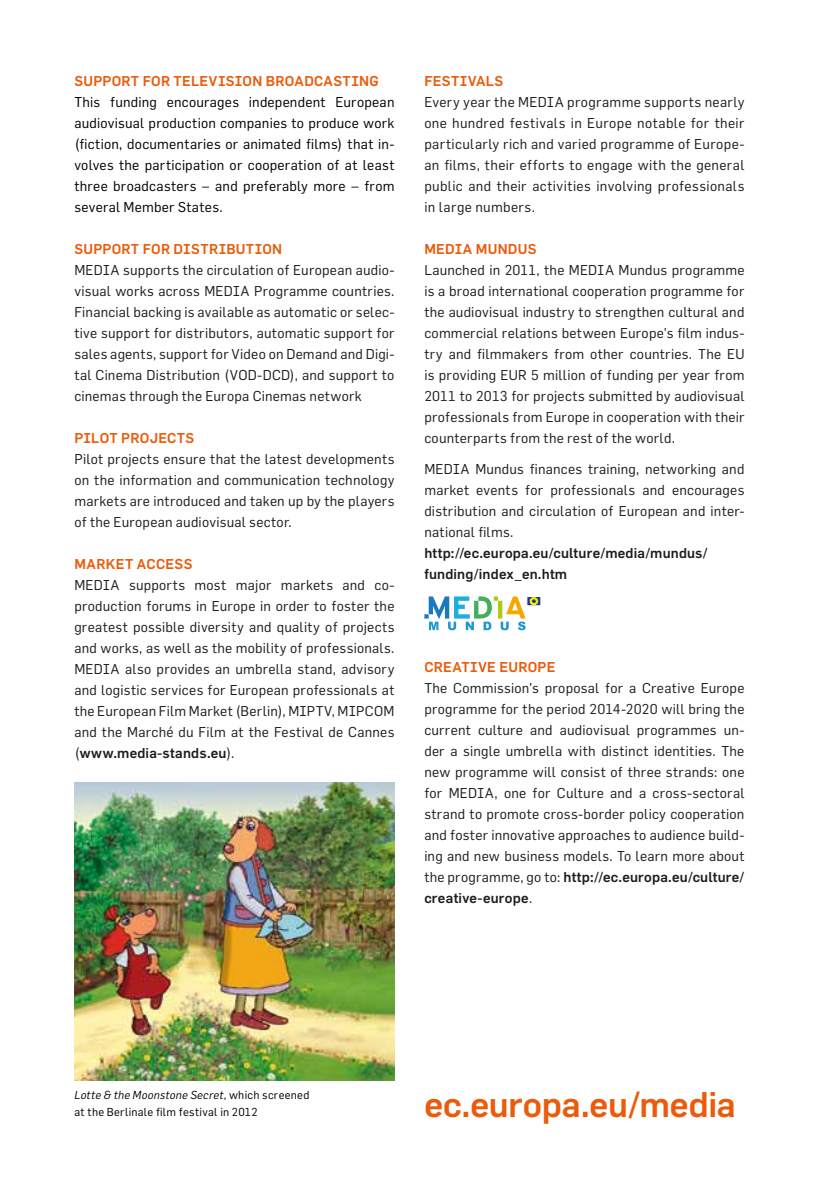
<style>
.page{position:relative;width:819px;height:1191px;background:#fff}
.page>*{position:absolute;margin:0;border:0;box-sizing:border-box;transform-origin:0 0}
.t1{font:500 35px "Flama";letter-spacing:-.005em;color:#ea5b0b}
.t2{font:14px/21px "Flama";letter-spacing:.015em;color:#1d1d1d;text-align:justify}
.t3{font:14px/21px "Flama";letter-spacing:.015em;color:#000;text-align:justify}
.t4{font:500 14px "Flama";letter-spacing:.03em;color:#ea5b0b}
.t5{font:500 14px/21px "Flama";letter-spacing:.015em;color:#1d1d1d}
.t6{font:500 14px "Flama";letter-spacing:.16em;color:#ea5b0b}
.t7{font:11.38px/17.5px "Flama";letter-spacing:.025em;color:#000}
.s1{font-weight:500}
.s2{font-style:italic}
</style>
<div class="page">
<svg style="left:537px;top:597px;width:4px;height:9px"></svg>
<svg style="left:424px;top:596px;width:113px;height:34px"></svg>
<img style="left:74px;top:782px;width:320px;height:298px">
<p class="t6" style="left:74px;top:72px;width:306px">Support for television broadcasting</p>
<p class="t3" style="left:74px;top:91px;width:321px">This funding encourages independent European audiovisual production companies to produce work (fiction, documentaries or animated films) that in&shy;volves the participation or cooperation of at least three broadcasters – and preferably more – from several Member States.</p>
<p class="t4" style="left:74px;top:240px;width:209px">Support for Distribution</p>
<p class="t2" style="left:74px;top:259px;width:321px">MEDIA supports the circulation of European audio&shy;visual works across MEDIA Programme countries.<br>Financial backing is available as automatic or selec&shy;tive support for distributors, automatic support for sales agents, support for Video on Demand and Digi&shy;tal Cinema Distribution (VOD-DCD), and support to cinemas through the Europa Cinemas network</p>
<p class="t4" style="left:74px;top:429px;width:27px">PILOT</p>
<p class="t4" style="left:121px;top:429px;width:47px">PROJECTS</p>
<p class="t2" style="left:74px;top:448px;width:321px">Pilot projects ensure that the latest developments on the information and communication technology markets are introduced and taken up by the players of the European audiovisual sector.</p>
<p class="t4" style="left:74px;top:555px;width:82px">MARKET ACCESS</p>
<p class="t2" style="left:74px;top:574px;width:321px">MEDIA supports most major markets and co&shy;production forums in Europe in order to foster the greatest possible diversity and quality of projects and works, as well as the mobility of professionals.<br>MEDIA also provides an umbrella stand, advisory and logistic services for European professionals at the European Film Market (Berlin), MIPTV, MIPCOM and the Marché du Film at the Festival de Cannes (<span class="s1">www.media-stands.eu</span>).</p>
<p class="t4" style="left:424px;top:72px;width:18px">FEST</p>
<p class="t4" style="left:460px;top:72px;width:35px">IVALS</p>
<p class="t2" style="left:424px;top:91px;width:321px">Every year the MEDIA programme supports nearly one hundred festivals in Europe notable for their particularly rich and varied programme of Europe&shy;an films, their efforts to engage with the general public and their activities involving professionals in large numbers.</p>
<p class="t4" style="left:424px;top:240px;width:113px">MEDIA Mundus</p>
<p class="t2" style="left:424px;top:259px;width:321px">Launched in 2011, the MEDIA Mundus programme is a broad international cooperation programme for the audiovisual industry to strengthen cultural and commercial relations between Europe’s film indus&shy;try and filmmakers from other countries. The EU is providing EUR 5 million of funding per year from 2011 to 2013 for projects submitted by audiovisual professionals from Europe in cooperation with their counterparts from the rest of the world.</p>
<p class="t2" style="left:424px;top:458px;width:321px">MEDIA Mundus finances training, networking and market events for professionals and encourages distribution and circulation of European and inter&shy;national films.</p>
<p class="t5" style="left:424px;top:542px;width:285px">http://ec.europa.eu/culture/media/mundus/ funding/index_en.htm</p>
<p class="t4" style="left:424px;top:659px;width:10px">CRE</p>
<p class="t4" style="left:452px;top:659px;width:57px">ATIVE EURO</p>
<p class="t4" style="left:537px;top:659px;width:18px">PE</p>
<p class="t2" style="left:424px;top:677px;width:321px">The Commission’s proposal for a Creative Europe programme for the period 2014-2020 will bring the current culture and audiovisual programmes un&shy;der a single umbrella with distinct identities. The new programme will consist of three strands: one for MEDIA, one for Culture and a cross-sectoral strand to promote cross-border policy cooperation and foster innovative approaches to audience build&shy;ing and new business models. To learn more about the programme, go to: <span class="s1">http://ec.europa.eu/culture/ creative-europe</span>.</p>
<p class="t7" style="left:74px;top:1085px;width:236px"><span class="s2">Lotte &amp; the Moonstone Secret</span>, which screened at the Berlinale film festival in 2012</p>
<h1 class="t1" style="left:424px;top:1082px;width:313px">ec.europa.eu/media</h1>
</div>
